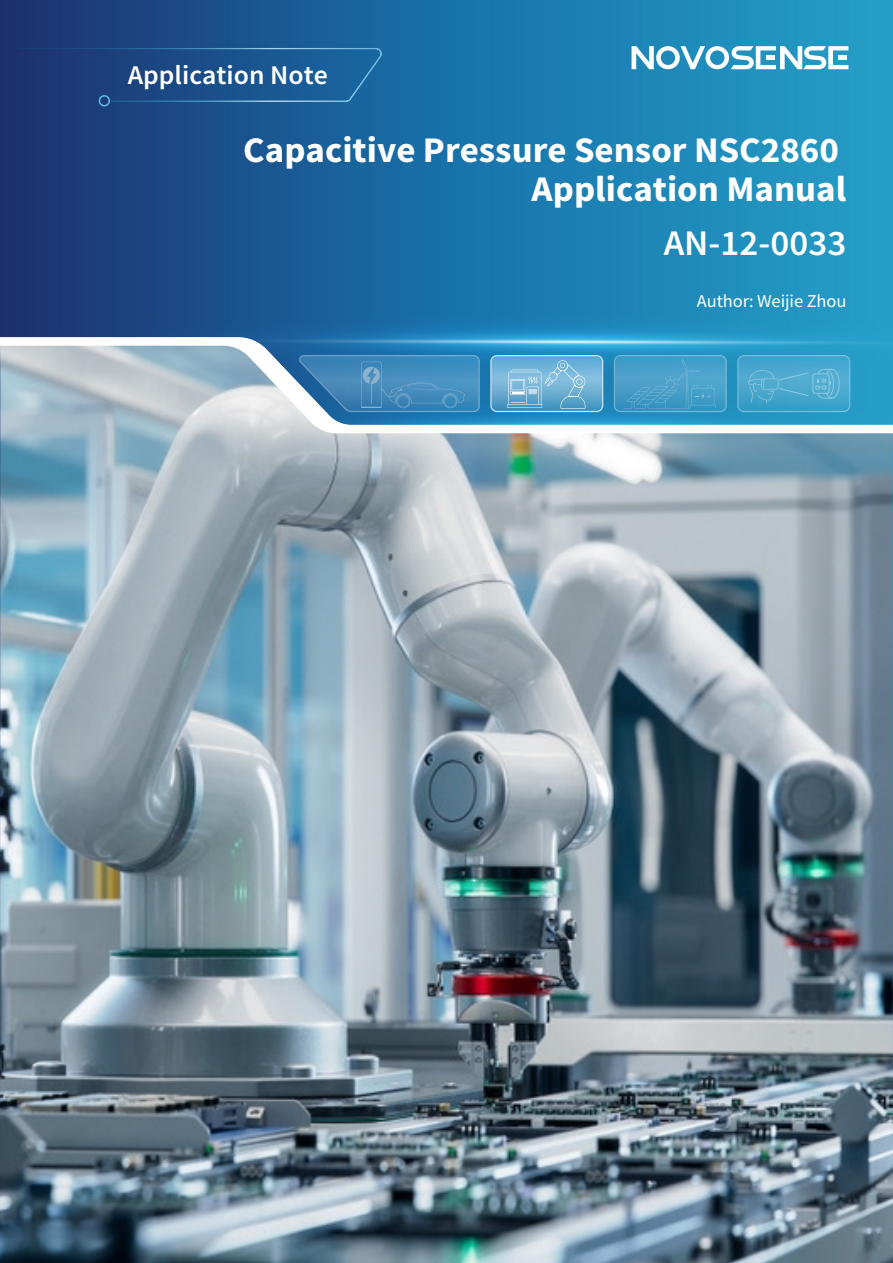
<style>
.page{position:relative;width:893px;height:1263px;background:#fff}
.page>*{position:absolute;margin:0;border:0;box-sizing:border-box;transform-origin:0 0}
.t1{font:700 36px/39px "Source Sans Pro";color:#fff;text-align:right}
.t2{font:600 36px "Source Sans Pro";color:#fff}
.t3{font:600 27px "Source Sans Pro";color:#fff}
.t4{font:18px "Source Sans Pro";letter-spacing:-.005em;color:#fff}
</style>
<div class="page">
<img style="left:0;top:0;width:893px;height:337px">
<img style="left:0;top:433px;width:893px;height:830px">
<svg style="left:0;top:337px;width:893px;height:96px;background:#86b8d1"></svg>
<svg style="left:18px;top:48px;width:364px;height:54px;background:#1d4f8a"></svg>
<div style="left:99px;top:95px;width:11px;height:11px;border:2px solid #65badc;border-radius:50%"></div>
<svg style="left:614px;top:356px;width:112px;height:55px"></svg>
<div style="left:614px;top:355px;width:113px;height:57px;border:1px solid #fff;border-radius:6px"></div>
<svg style="left:623px;top:359px;width:93px;height:49px;background:#489fc8"></svg>
<svg style="left:491px;top:356px;width:112px;height:55px;background:#65abd2"></svg>
<div style="left:490px;top:355px;width:113px;height:57px;border:1px solid #fff;border-radius:6px"></div>
<svg style="left:507px;top:360px;width:79px;height:49px;background:#7bb7d8"></svg>
<svg style="left:299px;top:355px;width:181px;height:57px;background:#498dbb"></svg>
<svg style="left:738px;top:356px;width:112px;height:55px;background:#42a3cb"></svg>
<div style="left:737px;top:355px;width:113px;height:57px;border:1px solid #fff;border-radius:6px"></div>
<svg style="left:748px;top:370px;width:61px;height:34px;background:#51aace"></svg>
<div style="left:812px;top:373px;width:17px;height:21px;border:1px solid #fff;border-radius:3px"></div>
<svg style="left:815px;top:369px;width:25px;height:31px"></svg>
<svg style="left:632px;top:46px;width:216px;height:23px"></svg>
<p class="t3" style="left:128px;top:58px;width:201px">Application Note</p>
<p class="t1" style="left:243px;top:130px;width:605px">Capacitive Pressure Sensor NSC2860<br>Application Manual</p>
<p class="t2" style="left:664px;top:220px;width:184px">AN-12-0033</p>
<p class="t4" style="left:697px;top:289px;width:151px">Author: Weijie Zhou</p>
</div>
